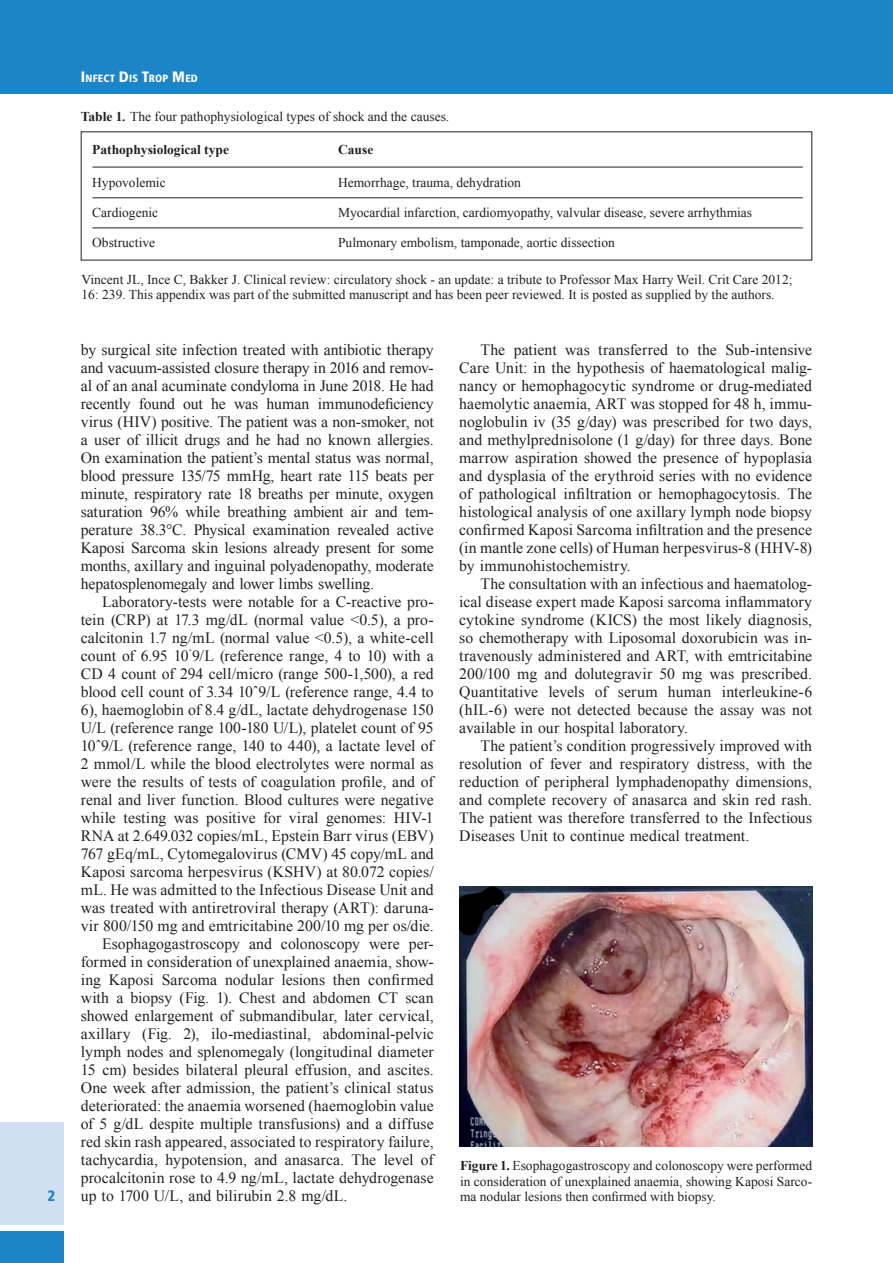
<style>
.page{position:relative;width:893px;height:1263px;background:#fff}
.page>*{position:absolute;margin:0;border:0;box-sizing:border-box;transform-origin:0 0}
.t1{font:15.75px/18px "Times New Roman";letter-spacing:.005em;color:#231f20;text-align:justify}
.t2{font:900 condensed 15px "Frutiger";color:#1b85c7}
.t3{font:13.5px/15.8px "Times New Roman";color:#231f20}
.t4{font:700 13.5px "Times New Roman";color:#231f20}
.t5{font:900 condensed 10.5px "Frutiger";letter-spacing:.015em;color:#fff}
.s1{font-size:15px}
.s2{font-weight:700}
.s3{font-weight:700;font-style:italic}
</style>
<div class="page">
<div style="left:0;top:0;width:893px;height:94px;background:#1b85c7"></div>
<div style="left:0;top:1123px;width:64px;height:102px;background:#d0dff1"></div>
<div style="left:0;top:1231px;width:64px;height:32px;background:#1b85c7"></div>
<hr style="left:92px;top:197px;width:711px;height:1px;background:#231f20">
<hr style="left:92px;top:227px;width:711px;height:1px;background:#231f20">
<hr style="left:92px;top:167px;width:711px;height:1px;background:#231f20">
<img style="left:459px;top:887px;width:353px;height:259px">
<p class="t2" style="left:47px;top:1187px;width:9px">2</p>
<p class="t5" style="left:81px;top:72px;width:118px"><span class="s1">I</span>NFECT <span class="s1">D</span>IS <span class="s1">T</span>ROP <span class="s1">M</span>ED</p>
<p class="t3" style="left:81px;top:109px;width:370px"><span class="s2">Table 1</span><span class="s3">.</span> The four pathophysiological types of shock and the causes.</p>
<p class="t4" style="left:92px;top:140px;width:138px">Pathophysiological type</p>
<p class="t4" style="left:338px;top:140px;width:37px">Cause</p>
<p class="t3" style="left:92px;top:174px;width:75px">Hypovolemic</p>
<p class="t3" style="left:338px;top:174px;width:184px">Hemorrhage, trauma, dehydration</p>
<p class="t3" style="left:92px;top:204px;width:67px">Cardiogenic</p>
<p class="t3" style="left:338px;top:204px;width:416px">Myocardial infarction, cardiomyopathy, valvular disease, severe arrhythmias</p>
<p class="t3" style="left:92px;top:234px;width:64px">Obstructive</p>
<p class="t3" style="left:338px;top:234px;width:278px">Pulmonary embolism, tamponade, aortic dissection</p>
<p class="t3" style="left:82px;top:271px;width:712px;line-height:15px">Vincent JL, Ince C, Bakker J. Clinical review: circulatory shock - an update: a tribute to Professor Max Harry Weil. Crit Care 2012;<br>16: 239. This appendix was part of the submitted manuscript and has been peer reviewed. It is posted as supplied by the authors.</p>
<p class="t1" style="left:81px;top:341px;width:354px">by surgical site infection treated with antibiotic therapy and vacuum-assisted closure therapy in 2016 and remov&shy;al of an anal acuminate condyloma in June 2018. He had recently found out he was human immunodeficiency virus (HIV) positive. The patient was a non-smoker, not a user of illicit drugs and he had no known allergies.<br>On examination the patient’s mental status was normal, blood pressure 135/75 mmHg, heart rate 115 beats per minute, respiratory rate 18 breaths per minute, oxygen saturation 96% while breathing ambient air and tem&shy;perature 38.3°C. Physical examination revealed active Kaposi Sarcoma skin lesions already present for some months, axillary and inguinal polyadenopathy, moderate hepatosplenomegaly and lower limbs swelling.</p>
<p class="t1" style="left:102px;top:593px;width:333px">Laboratory-tests were notable for a C-reactive pro-</p>
<p class="t1" style="left:81px;top:611px;width:354px">tein (CRP) at 17.3 mg/dL (normal value &lt;0.5), a pro-</p>
<p class="t1" style="left:81px;top:629px;width:354px">calcitonin 1.7 ng/mL (normal value &lt;0.5), a white-cell</p>
<p class="t1" style="left:81px;top:647px;width:354px">count of 6.95 10<sup>ˆ</sup>9/L (reference range, 4 to 10) with a</p>
<p class="t1" style="left:81px;top:665px;width:354px">CD 4 count of 294 cell/micro (range 500-1,500), a red</p>
<p class="t1" style="left:81px;top:683px;width:354px">blood cell count of 3.34 10ˆ9/L (reference range, 4.4 to</p>
<p class="t1" style="left:81px;top:701px;width:354px">6), haemoglobin of 8.4 g/dL, lactate dehydrogenase 150</p>
<p class="t1" style="left:81px;top:719px;width:354px">U/L (reference range 100-180 U/L), platelet count of 95</p>
<p class="t1" style="left:81px;top:737px;width:354px">10ˆ9/L (reference range, 140 to 440), a lactate level of</p>
<p class="t1" style="left:81px;top:755px;width:354px">2 mmol/L while the blood electrolytes were normal as</p>
<p class="t1" style="left:81px;top:773px;width:354px">were the results of tests of coagulation profile, and of</p>
<p class="t1" style="left:81px;top:791px;width:354px">renal and liver function. Blood cultures were negative</p>
<p class="t1" style="left:81px;top:809px;width:354px">while testing was positive for viral genomes: HIV-1</p>
<p class="t1" style="left:81px;top:827px;width:354px">RNA at 2.649.032 copies/mL, Epstein Barr virus (EBV)</p>
<p class="t1" style="left:81px;top:845px;width:354px">767 gEq/mL, Cytomegalovirus (CMV) 45 copy/mL and</p>
<p class="t1" style="left:81px;top:863px;width:354px">Kaposi sarcoma herpesvirus (KSHV) at 80.072 copies/</p>
<p class="t1" style="left:81px;top:881px;width:354px">mL. He was admitted to the Infectious Disease Unit and</p>
<p class="t1" style="left:81px;top:899px;width:354px">was treated with antiretroviral therapy (ART): daruna-</p>
<p class="t1" style="left:81px;top:917px;width:354px">vir 800/150 mg and emtricitabine 200/10 mg per os/die.</p>
<p class="t1" style="left:102px;top:935px;width:333px">Esophagogastroscopy and colonoscopy were per-</p>
<p class="t1" style="left:81px;top:953px;width:354px">formed in consideration of unexplained anaemia, show-</p>
<p class="t1" style="left:81px;top:971px;width:354px">ing Kaposi Sarcoma nodular lesions then confirmed</p>
<p class="t1" style="left:81px;top:989px;width:354px">with a biopsy (Fig. 1). Chest and abdomen CT scan</p>
<p class="t1" style="left:81px;top:1007px;width:354px">showed enlargement of submandibular, later cervical,</p>
<p class="t1" style="left:81px;top:1025px;width:354px">axillary (Fig. 2), ilo-mediastinal, abdominal-pelvic</p>
<p class="t1" style="left:81px;top:1043px;width:354px">lymph nodes and splenomegaly (longitudinal diameter</p>
<p class="t1" style="left:81px;top:1061px;width:354px">15 cm) besides bilateral pleural effusion, and ascites.</p>
<p class="t1" style="left:81px;top:1079px;width:354px">One week after admission, the patient’s clinical status</p>
<p class="t1" style="left:81px;top:1097px;width:354px">deteriorated: the anaemia worsened (haemoglobin value</p>
<p class="t1" style="left:81px;top:1115px;width:354px">of 5 g/dL despite multiple transfusions) and a diffuse</p>
<p class="t1" style="left:81px;top:1133px;width:354px">red skin rash appeared, associated to respiratory failure,</p>
<p class="t1" style="left:81px;top:1151px;width:354px">tachycardia, hypotension, and anasarca. The level of</p>
<p class="t1" style="left:81px;top:1169px;width:354px">procalcitonin rose to 4.9 ng/mL, lactate dehydrogenase</p>
<p class="t1" style="left:81px;top:1187px;width:268px">up to 1700 U/L, and bilirubin 2.8 mg/dL.</p>
<p class="t1" style="left:459px;top:341px;width:354px;text-indent:21px">The patient was transferred to the Sub-intensive Care Unit: in the hypothesis of haematological malig&shy;nancy or hemophagocytic syndrome or drug-mediated haemolytic anaemia, ART was stopped for 48 h, immu&shy;noglobulin iv (35 g/day) was prescribed for two days, and methylprednisolone (1 g/day) for three days. Bone marrow aspiration showed the presence of hypoplasia and dysplasia of the erythroid series with no evidence of pathological infiltration or hemophagocytosis. The histological analysis of one axillary lymph node biopsy confirmed Kaposi Sarcoma infiltration and the presence (in mantle zone cells) of Human herpesvirus-8 (HHV-8) by immunohistochemistry.</p>
<p class="t1" style="left:459px;top:575px;width:354px;text-indent:21px">The consultation with an infectious and haematolog&shy;ical disease expert made Kaposi sarcoma inflammatory cytokine syndrome (KICS) the most likely diagnosis, so chemotherapy with Liposomal doxorubicin was in&shy;travenously administered and ART, with emtricitabine 200/100 mg and dolutegravir 50 mg was prescribed.<br>Quantitative levels of serum human interleukine-6 (hIL-6) were not detected because the assay was not available in our hospital laboratory.</p>
<p class="t1" style="left:459px;top:737px;width:354px;text-indent:21px">The patient’s condition progressively improved with resolution of fever and respiratory distress, with the reduction of peripheral lymphadenopathy dimensions, and complete recovery of anasarca and skin red rash.<br>The patient was therefore transferred to the Infectious Diseases Unit to continue medical treatment.</p>
<p class="t3" style="left:460px;top:1157px;width:354px;text-align:justify"><span class="s2">Figure 1.</span> Esophagogastroscopy and colonoscopy were performed in consideration of unexplained anaemia, showing Kaposi Sarco&shy;ma nodular lesions then confirmed with biopsy.</p>
</div>
